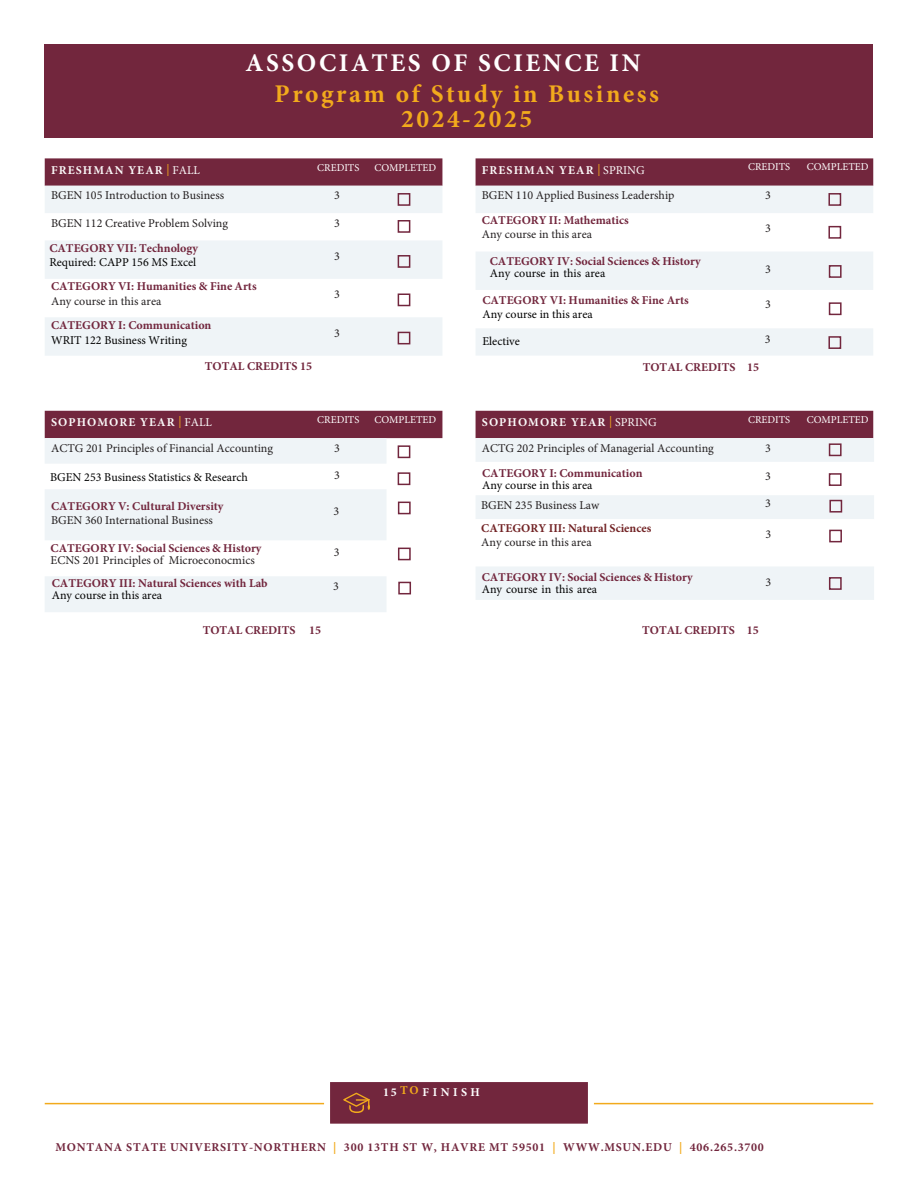
<style>
.page{position:relative;width:918px;height:1188px;background:#fff}
.page>*{position:absolute;margin:0;border:0;box-sizing:border-box;transform-origin:0 0}
.t1{font:700 25.5px/30.6px "Minion Pro";letter-spacing:.1em;color:#f2aa1c}
.t2{font:12px/14.4px "Minion Pro";color:#231f20}
.t3{font:700 12px/14.4px "Minion Pro";color:#72263d}
.t4{font:12px/14.4px "Minion Pro";color:#000}
.t5{font:700 12px "Minion Pro";letter-spacing:.06em;color:#72263d}
.t6{font:700 12px "Minion Pro";letter-spacing:.09em;color:#fbf9f9}
.t7{font:700 12px "Minion Pro";color:#73283e}
.t8{font:700 12px "Minion Pro";color:#722325}
.t9{font:700 12px "Minion Pro";letter-spacing:.29em;color:#fff}
.t10{font:10.5px "Minion Pro";color:#fff}
.s1{color:#fff}
.s2{font-weight:400;color:#f2aa1c}
.s3{font-weight:400}
.s4{font-weight:700;color:#72263d}
.s5{font-weight:400;color:#231f20}
.s6{font-weight:400;color:#000}
.s7{color:#f2aa1c}
</style>
<div class="page">
<div style="left:45px;top:45px;width:828px;height:93px;background:#72263d"></div>
<svg style="left:45px;top:158px;width:397px;height:28px;background:#762c42"></svg>
<svg style="left:45px;top:186px;width:397px;height:170px;fill:#eff4f7"></svg>
<div style="left:398px;top:193px;width:12px;height:13px;border:2px solid #72263d"></div>
<div style="left:398px;top:220px;width:12px;height:13px;border:2px solid #72263d"></div>
<div style="left:398px;top:255px;width:12px;height:13px;border:2px solid #72263d"></div>
<div style="left:398px;top:294px;width:12px;height:12px;border:2px solid #72263d"></div>
<div style="left:398px;top:332px;width:12px;height:12px;border:2px solid #72263d"></div>
<svg style="left:476px;top:158px;width:397px;height:28px;background:#762c42"></svg>
<svg style="left:476px;top:186px;width:397px;height:169px;fill:#eff4f7"></svg>
<div style="left:828px;top:193px;width:13px;height:13px;border:2px solid #72263d"></div>
<div style="left:828px;top:226px;width:13px;height:13px;border:2px solid #72263d"></div>
<div style="left:829px;top:265px;width:13px;height:13px;border:2px solid #72263d"></div>
<div style="left:828px;top:336px;width:13px;height:13px;border:2px solid #72263d"></div>
<div style="left:45px;top:411px;width:397px;height:27px;background:#72263d"></div>
<svg style="left:45px;top:438px;width:342px;height:174px;fill:#eff4f7"></svg>
<div style="left:398px;top:445px;width:12px;height:13px;border:2px solid #72263d"></div>
<div style="left:398px;top:472px;width:12px;height:13px;border:2px solid #72263d"></div>
<div style="left:398px;top:502px;width:13px;height:12px;border:2px solid #72263d"></div>
<div style="left:398px;top:548px;width:13px;height:12px;border:2px solid #72263d"></div>
<div style="left:398px;top:582px;width:13px;height:12px;border:2px solid #72263d"></div>
<div style="left:476px;top:411px;width:397px;height:27px;background:#72263d"></div>
<svg style="left:476px;top:438px;width:398px;height:162px;fill:#f6f9fa"></svg>
<div style="left:829px;top:443px;width:13px;height:13px;border:2px solid #72263d"></div>
<div style="left:829px;top:473px;width:13px;height:13px;border:2px solid #72263d"></div>
<div style="left:829px;top:500px;width:13px;height:13px;border:2px solid #72263d"></div>
<div style="left:829px;top:530px;width:13px;height:12px;border:2px solid #72263d"></div>
<div style="left:829px;top:577px;width:13px;height:13px;border:2px solid #72263d"></div>
<hr style="left:45px;top:1103px;width:828px;height:1px;background:#f2aa1c">
<svg style="left:321px;top:1082px;width:276px;height:42px;background:#7e374a"></svg>
<div style="left:829px;top:302px;width:13px;height:13px;border:2px solid #72263d"></div>
<p class="t1" style="left:275px;top:47px;width:386px;text-indent:-29px"><span class="s1">ASSOCIATES OF SCIENCE IN<br></span>Program of Study in Business</p>
<p class="t1" style="left:401px;top:103px;width:133px">2024-2025</p>
<p class="t6" style="left:51px;top:162px;width:151px">FRESHMAN YEAR <span class="s2">|</span> <span class="s3">FALL</span></p>
<p class="t10" style="left:317px;top:161px;width:44px">CREDITS</p>
<p class="t10" style="left:374px;top:161px;width:63px">COMPLETED</p>
<p class="t2" style="left:51px;top:188px;width:175px">BGEN 105 Introduction to Business</p>
<p class="t2" style="left:334px;top:188px;width:7px">3</p>
<p class="t2" style="left:51px;top:216px;width:179px">BGEN 112 Creative Problem Solving</p>
<p class="t2" style="left:334px;top:216px;width:7px">3</p>
<p class="t4" style="left:49px;top:241px;width:150px"><span class="s4">CATEGORY VII: Technology<br></span>Required: CAPP 156 MS Excel</p>
<p class="t2" style="left:334px;top:249px;width:7px">3</p>
<p class="t3" style="left:51px;top:279px;width:207px">CATEGORY VI: Humanities &amp; Fine Arts<br><span class="s5">Any course in this area</span></p>
<p class="t2" style="left:334px;top:287px;width:7px">3</p>
<p class="t3" style="left:51px;top:318px;width:162px">CATEGORY I: Communication<br><span class="s6">WRIT 122 Business Writing</span></p>
<p class="t2" style="left:334px;top:326px;width:7px">3</p>
<p class="t3" style="left:205px;top:359px;width:109px">TOTAL CREDITS 15</p>
<p class="t6" style="left:482px;top:162px;width:164px">FRESHMAN YEAR <span class="s2">|</span> <span class="s3">SPRING</span></p>
<p class="t10" style="left:748px;top:160px;width:44px">CREDITS</p>
<p class="t10" style="left:807px;top:160px;width:63px">COMPLETED</p>
<p class="t2" style="left:482px;top:188px;width:194px">BGEN 110 Applied Business Leadership</p>
<p class="t2" style="left:765px;top:188px;width:7px">3</p>
<p class="t3" style="left:482px;top:213px;width:149px">CATEGORY II: Mathematics<br><span class="s5">Any course in this area</span></p>
<p class="t2" style="left:765px;top:221px;width:7px">3</p>
<p class="t2" style="left:765px;top:262px;width:7px">3</p>
<p class="t3" style="left:490px;top:254px;width:212px">CATEGORY IV: Social Sciences &amp; History</p>
<p class="t4" style="left:490px;top:266px;width:117px">Any course in this area</p>
<p class="t7" style="left:482px;top:292px;width:208px">CATEGORY VI: Humanities &amp; Fine Arts</p>
<p class="t4" style="left:482px;top:307px;width:112px">Any course in this area</p>
<p class="t4" style="left:482px;top:334px;width:39px">Elective</p>
<p class="t2" style="left:765px;top:297px;width:7px">3</p>
<p class="t2" style="left:765px;top:332px;width:7px">3</p>
<p class="t3" style="left:643px;top:360px;width:118px">TOTAL CREDITS 15</p>
<p class="t6" style="left:482px;top:414px;width:176px">SOPHOMORE YEAR <span class="s2">|</span> <span class="s3">SPRING</span></p>
<p class="t10" style="left:748px;top:412px;width:44px">CREDITS</p>
<p class="t10" style="left:807px;top:412px;width:63px">COMPLETED</p>
<p class="t2" style="left:482px;top:441px;width:233px">ACTG 202 Principles of Managerial Accounting</p>
<p class="t2" style="left:765px;top:441px;width:7px">3</p>
<p class="t2" style="left:765px;top:469px;width:7px">3</p>
<p class="t2" style="left:765px;top:496px;width:7px">3</p>
<p class="t6" style="left:51px;top:414px;width:162px">SOPHOMORE YEAR <span class="s2">|</span> <span class="s3">FALL</span></p>
<p class="t10" style="left:317px;top:413px;width:44px">CREDITS</p>
<p class="t10" style="left:374px;top:413px;width:63px">COMPLETED</p>
<p class="t2" style="left:51px;top:441px;width:224px">ACTG 201 Principles of Financial Accounting</p>
<p class="t2" style="left:334px;top:441px;width:7px">3</p>
<p class="t2" style="left:334px;top:468px;width:7px">3</p>
<p class="t2" style="left:334px;top:504px;width:7px">3</p>
<p class="t2" style="left:334px;top:545px;width:7px">3</p>
<p class="t4" style="left:50px;top:470px;width:199px">BGEN 253 Business Statistics &amp; Research</p>
<p class="t3" style="left:482px;top:466px;width:162px">CATEGORY I: Communication</p>
<p class="t4" style="left:482px;top:478px;width:112px">Any course in this area</p>
<p class="t2" style="left:51px;top:499px;width:174px"><span class="s4">CATEGORY V: Cultural Diversity<br></span>BGEN 360 International Business</p>
<p class="t2" style="left:481px;top:498px;width:120px">BGEN 235 Business Law</p>
<p class="t8" style="left:481px;top:519px;width:171px">CATEGORY III: Natural Sciences</p>
<p class="t2" style="left:481px;top:535px;width:112px">Any course in this area</p>
<p class="t2" style="left:765px;top:527px;width:7px">3</p>
<p class="t2" style="left:51px;top:543px;width:212px;line-height:12px"><span class="s4">CATEGORY IV: Social Sciences &amp; History<br></span>ECNS 201 Principles of Microeconocmics</p>
<p class="t3" style="left:52px;top:576px;width:217px">CATEGORY III: Natural Sciences with Lab</p>
<p class="t4" style="left:52px;top:588px;width:112px">Any course in this area</p>
<p class="t3" style="left:203px;top:622px;width:120px">TOTAL CREDITS 15</p>
<p class="t2" style="left:333px;top:579px;width:7px">3</p>
<p class="t3" style="left:482px;top:570px;width:212px">CATEGORY IV: Social Sciences &amp; History</p>
<p class="t4" style="left:482px;top:582px;width:117px">Any course in this area</p>
<p class="t2" style="left:765px;top:575px;width:7px">3</p>
<p class="t3" style="left:642px;top:623px;width:118px">TOTAL CREDITS 15</p>
<p class="t9" style="left:383px;top:1084px;width:98px">15<span class="s7">TO</span>FINISH</p>
<p class="t5" style="left:56px;top:1139px;width:710px">MONTANA STATE UNIVERSITY-NORTHERN <span class="s7">|</span> 300 13TH ST W, HAVRE MT 59501 <span class="s7">|</span> WWW.MSUN.EDU <span class="s7">|</span> 406.265.3700</p>
</div>
